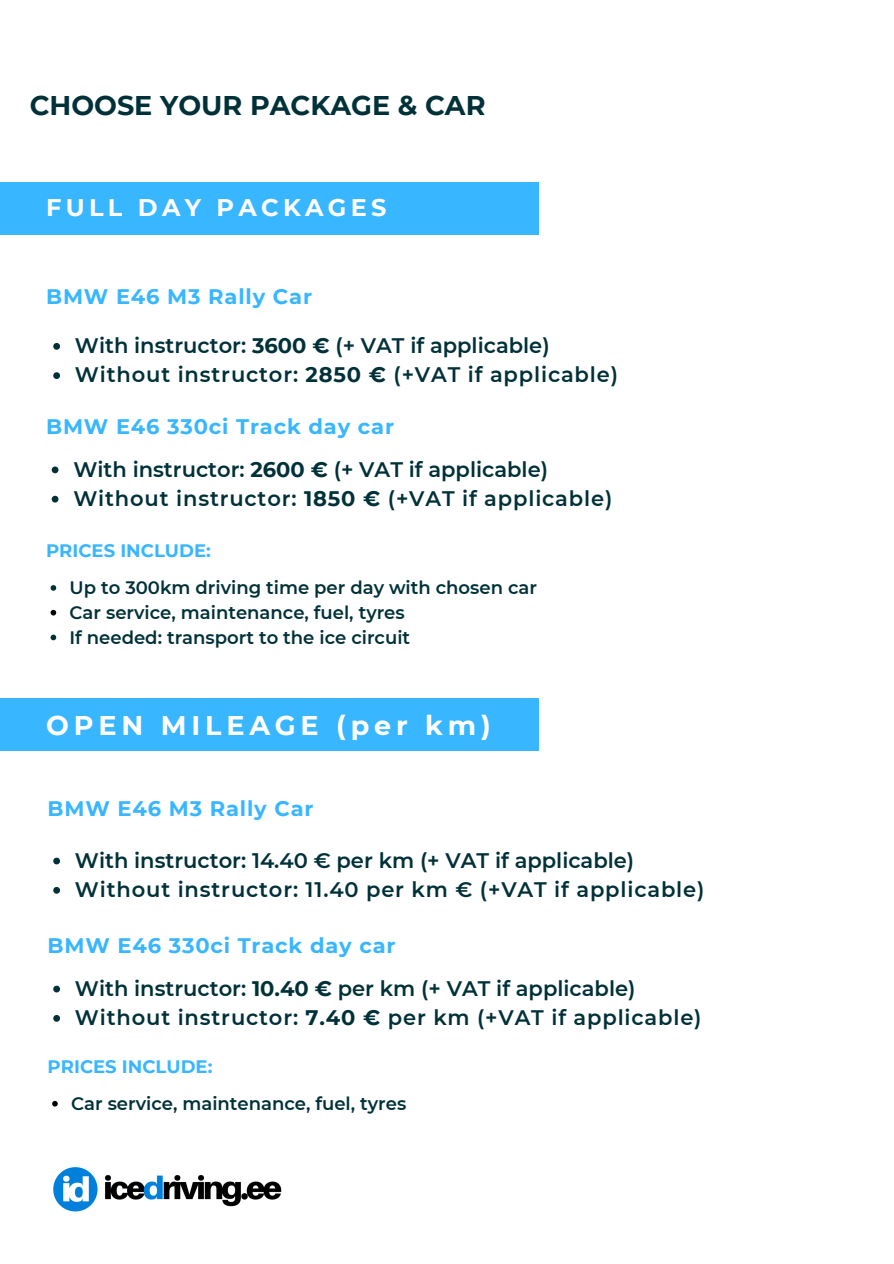
<style>
.page{position:relative;width:894px;height:1264px;background:#fff}
.page>*{position:absolute;margin:0;border:0;box-sizing:border-box;transform-origin:0 0}
.t1{font:700 27px "Montserrat";color:#003138}
.t2{font:700 27px "Montserrat";letter-spacing:.18em;color:#fff}
.t3{font:700 24px "Montserrat";letter-spacing:.18em;color:#fff}
.t4{font:600 21px "Montserrat";letter-spacing:.04em;color:#003138}
.t5{font:600 21px "Montserrat";color:#003138}
.t6{font:700 21px "Montserrat";letter-spacing:.04em;color:#38b6ff}
.t7{font:600 18px "Montserrat";color:#003138}
.t8{font:700 18px "Montserrat";color:#38b6ff}
.s1{font-weight:700}
</style>
<div class="page">
<div style="left:0;top:182px;width:538px;height:52px;background:#38b6ff"></div>
<div style="left:0;top:698px;width:538px;height:52px;background:#38b6ff"></div>
<img style="left:53px;top:1167px;width:229px;height:45px">
<svg style="left:53px;top:343px;width:7px;height:7px"></svg>
<svg style="left:53px;top:372px;width:7px;height:7px"></svg>
<svg style="left:52px;top:466px;width:6px;height:7px"></svg>
<svg style="left:52px;top:496px;width:6px;height:6px"></svg>
<svg style="left:51px;top:585px;width:5px;height:5px"></svg>
<svg style="left:51px;top:610px;width:5px;height:5px"></svg>
<svg style="left:51px;top:634px;width:5px;height:6px"></svg>
<svg style="left:53px;top:857px;width:7px;height:7px"></svg>
<svg style="left:53px;top:887px;width:7px;height:6px"></svg>
<svg style="left:53px;top:985px;width:7px;height:7px"></svg>
<svg style="left:53px;top:1015px;width:7px;height:6px"></svg>
<svg style="left:52px;top:1100px;width:6px;height:6px"></svg>
<p class="t1" style="left:30px;top:89px;width:457px">CHOOSE YOUR PACKAGE &amp; CAR</p>
<p class="t3" style="left:46px;top:193px;width:342px">FULL DAY PACKAGES</p>
<p class="t6" style="left:46px;top:283px;width:267px">BMW E46 M3 Rally Car</p>
<p class="t5" style="left:75px;top:333px;width:476px">With instructor: <span class="s1">3600 €</span> (+ VAT if applicable)</p>
<p class="t4" style="left:75px;top:362px;width:544px">Without instructor: <span class="s1">2850 €</span> (+VAT if applicable)</p>
<p class="t6" style="left:46px;top:413px;width:349px">BMW E46 330ci Track day car</p>
<p class="t5" style="left:73px;top:456px;width:476px">With instructor: <span class="s1">2600 €</span> (+ VAT if applicable)</p>
<p class="t4" style="left:73px;top:485px;width:540px">Without instructor: <span class="s1">1850 €</span> (+VAT if applicable)</p>
<p class="t8" style="left:46px;top:540px;width:166px">PRICES INCLUDE:</p>
<p class="t7" style="left:69px;top:576px;width:469px">Up to 300km driving time per day with chosen car</p>
<p class="t7" style="left:69px;top:601px;width:337px">Car service, maintenance, fuel, tyres</p>
<p class="t7" style="left:69px;top:626px;width:342px">If needed: transport to the ice circuit</p>
<p class="t2" style="left:46px;top:708px;width:446px">OPEN MILEAGE (per km)</p>
<p class="t6" style="left:48px;top:795px;width:267px">BMW E46 M3 Rally Car</p>
<p class="t5" style="left:75px;top:847px;width:560px">With instructor: 14.40 € per km (+ VAT if applicable)</p>
<p class="t4" style="left:75px;top:876px;width:630px">Without instructor: 11.40 per km € (+VAT if applicable)</p>
<p class="t6" style="left:48px;top:932px;width:349px">BMW E46 330ci Track day car</p>
<p class="t5" style="left:75px;top:975px;width:562px">With instructor: <span class="s1">10.40 €</span> per km (+ VAT if applicable)</p>
<p class="t4" style="left:75px;top:1004px;width:628px">Without instructor: <span class="s1">7.40 €</span> per km (+VAT if applicable)</p>
<p class="t8" style="left:48px;top:1055px;width:166px">PRICES INCLUDE:</p>
<p class="t7" style="left:71px;top:1092px;width:337px">Car service, maintenance, fuel, tyres</p>
</div>
